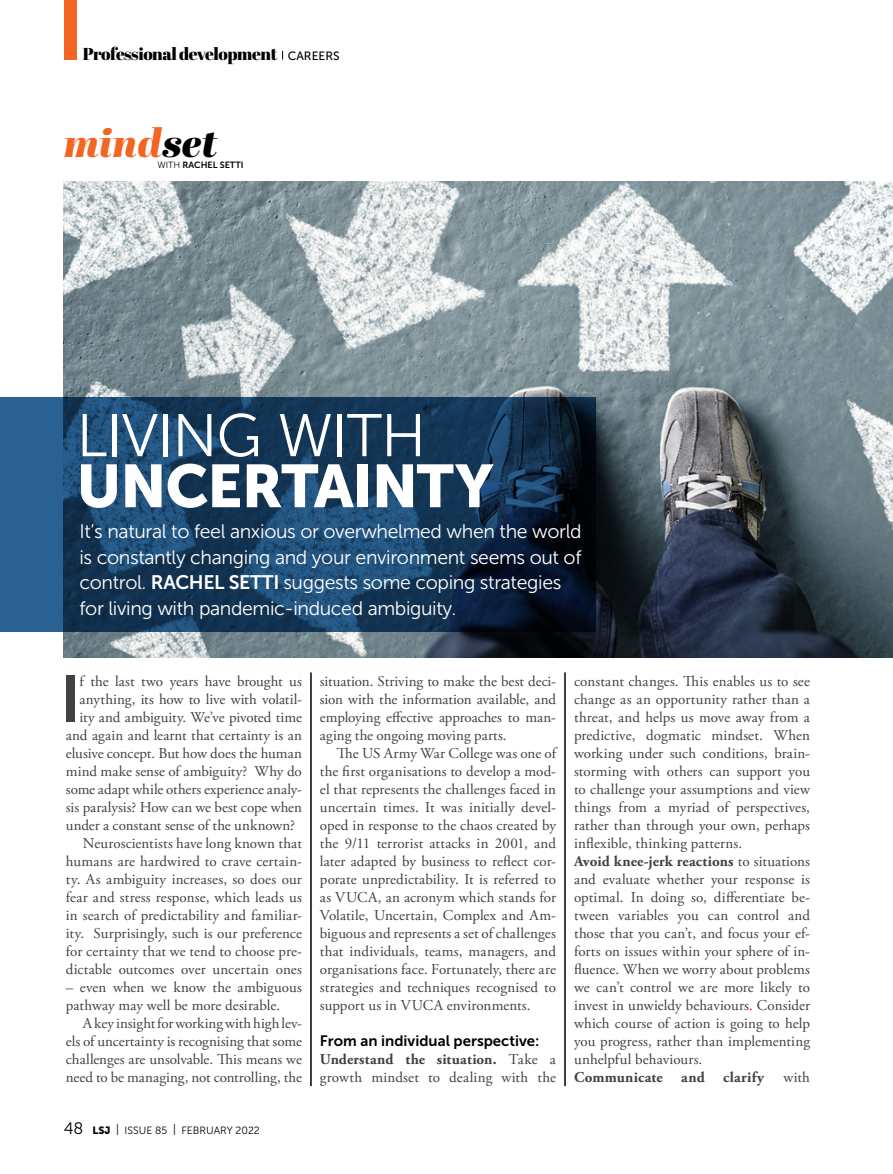
<style>
.page{position:relative;width:893px;height:1174px;background:#fff}
.page>*{position:absolute;margin:0;border:0;box-sizing:border-box;transform-origin:0 0}
.t1{font:65.7px "Museo Sans 700";color:#414042}
.t2{font:60px "Museo Sans 900";letter-spacing:-.02em;color:#fff}
.t3{font:60px "Museo Sans 300";letter-spacing:-.02em;color:#fff}
.t4{font:italic 39.75px "Abril Fatface";color:#f26522}
.t5{font:19.5px/25.5px "Museo Sans 300";letter-spacing:-.02em;color:#fff}
.t6{font:17.25px "Abril Fatface";letter-spacing:-.025em;color:#000}
.t7{font:15px/18px "Adobe Garamond Pro";letter-spacing:.005em;color:#414042}
.t8{font:15px "Museo Sans 700";color:#000}
.t9{font:700 15px "Adobe Garamond Pro";letter-spacing:.02em;color:#414042}
.t10{font:10.5px "Museo Sans 300";color:#000}
.t11{font:9px "Museo Sans 700";color:#000}
.s1{font-family:"Museo Sans 500";font-size:12px}
.s2{color:#000}
.s3{font-family:"Museo Sans 300"}
.s4{font-family:"Museo Sans 700"}
.s5{font-size:16.5px}
.s6{font-family:"Museo Sans 900"}
.s7{font-size:15.75px}
.s8{font-weight:700}
.s9{color:#f00}
</style>
<div class="page">
<div style="left:64px;top:0;width:13px;height:60px;background:#f26522"></div>
<img style="left:64px;top:182px;width:829px;height:475px">
<svg style="left:0;top:397px;width:595px;height:235px;background:#173c5f"></svg>
<hr style="left:311px;top:672px;width:1px;height:414px;background:#000">
<hr style="left:565px;top:672px;width:1px;height:414px;background:#000">
<p class="t6" style="left:83px;top:41px;width:258px">Professional development <span class="s1">CAREERS</span></p>
<h3 class="t4" style="left:64px;top:115px;width:155px">mind<span class="s2">set</span></h3>
<p class="t11" style="left:157px;top:160px;width:88px"><span class="s3">WITH</span> RACHEL SETTI</p>
<h2 class="t3" style="left:77px;top:403px;width:351px">LIVING WITH</h2>
<h2 class="t2" style="left:77px;top:452px;width:418px">UNCERTAINTY</h2>
<h3 class="t5" style="left:79px;top:519px;width:504px">It’s natural to feel anxious or overwhelmed when the world is constantly changing and your environment seems out of control. <span class="s4">RACHEL SETTI</span> suggests some coping strategies for living with pandemic-induced ambiguity.</h3>
<h1 class="t1" style="left:60px;top:662px;width:22px">I</h1>
<p class="t7" style="left:80px;top:672px;width:224px">f the last two years have brought us</p>
<p class="t7" style="left:80px;top:690px;width:224px">anything, its how to live with volatil-</p>
<p class="t7" style="left:80px;top:708px;width:224px">ity and ambiguity. We’ve pivoted time</p>
<p class="t7" style="left:66px;top:726px;width:238px">and again and learnt that certainty is an</p>
<p class="t7" style="left:66px;top:744px;width:238px">elusive concept. But how does the human</p>
<p class="t7" style="left:66px;top:762px;width:237px">mind make sense of ambiguity? Why do</p>
<p class="t7" style="left:66px;top:780px;width:238px">some adapt while others experience analy-</p>
<p class="t7" style="left:66px;top:798px;width:238px">sis paralysis? How can we best cope when</p>
<p class="t7" style="left:66px;top:816px;width:231px">under a constant sense of the unknown?</p>
<p class="t7" style="left:83px;top:834px;width:221px">Neuroscientists have long known that</p>
<p class="t7" style="left:66px;top:852px;width:238px">humans are hardwired to crave certain-</p>
<p class="t7" style="left:66px;top:870px;width:238px">ty. As ambiguity increases, so does our</p>
<p class="t7" style="left:66px;top:888px;width:237px">fear and stress response, which leads us</p>
<p class="t7" style="left:66px;top:906px;width:238px">in search of predictability and familiar-</p>
<p class="t7" style="left:66px;top:924px;width:238px">ity. Surprisingly, such is our preference</p>
<p class="t7" style="left:66px;top:942px;width:238px">for certainty that we tend to choose pre-</p>
<p class="t7" style="left:66px;top:960px;width:238px">dictable outcomes over uncertain ones</p>
<p class="t7" style="left:66px;top:978px;width:238px">– even when we know the ambiguous pathway may well be more desirable.</p>
<p class="t7" style="left:66px;top:1014px;width:238px;text-align:justify;text-indent:17px">A key insight for working with high lev&shy;els of uncertainty is recognising that some challenges are unsolvable. This means we need to be managing, not controlling, the</p>
<p class="t10" style="left:64px;top:1124px;width:198px"><span class="s5">48</span> <span class="s6">LSJ</span> <span class="s7">I</span> ISSUE 85 <span class="s7">I</span> FEBRUARY 2022</p>
<p class="t7" style="left:320px;top:672px;width:238px;text-align:justify">situation. Striving to make the best deci&shy;sion with the information available, and employing effective approaches to man&shy;aging the ongoing moving parts.</p>
<p class="t7" style="left:320px;top:744px;width:238px;text-align:justify;text-indent:17px">The US Army War College was one of the first organisations to develop a mod&shy;el that represents the challenges faced in uncertain times. It was initially devel&shy;oped in response to the chaos created by the 9/11 terrorist attacks in 2001, and later adapted by business to reflect cor&shy;porate unpredictability. It is referred to as VUCA, an acronym which stands for Volatile, Uncertain, Complex and Am&shy;biguous and represents a set of challenges that individuals, teams, managers, and organisations face. Fortunately, there are strategies and techniques recognised to support us in VUCA environments.</p>
<p class="t8" style="left:320px;top:1032px;width:221px">From an individual perspective:</p>
<p class="t7" style="left:320px;top:1050px;width:238px"><span class="s8">Understand the situation.</span> Take a growth mindset to dealing with the</p>
<p class="t7" style="left:574px;top:672px;width:238px">constant changes. This enables us to see change as an opportunity rather than a threat, and helps us move away from a predictive, dogmatic mindset. When working under such conditions, brain&shy;storming with others can support you to challenge your assumptions and view things from a myriad of perspectives, rather than through your own, perhaps inflexible, thinking patterns.<br><span class="s8">Avoid knee-jerk reactions</span> to situations and evaluate whether your response is optimal. In doing so, differentiate be&shy;tween variables you can control and those that you can’t, and focus your ef&shy;forts on issues within your sphere of in&shy;fluence. When we worry about problems we can’t control we are more likely to invest in unwieldy behaviours<span class="s9">.</span> Consider which course of action is going to help you progress, rather than implementing unhelpful behaviours.</p>
<p class="t9" style="left:574px;top:1068px;width:192px">Communicate and clarify</p>
<p class="t7" style="left:783px;top:1068px;width:28px">with</p>
</div>
